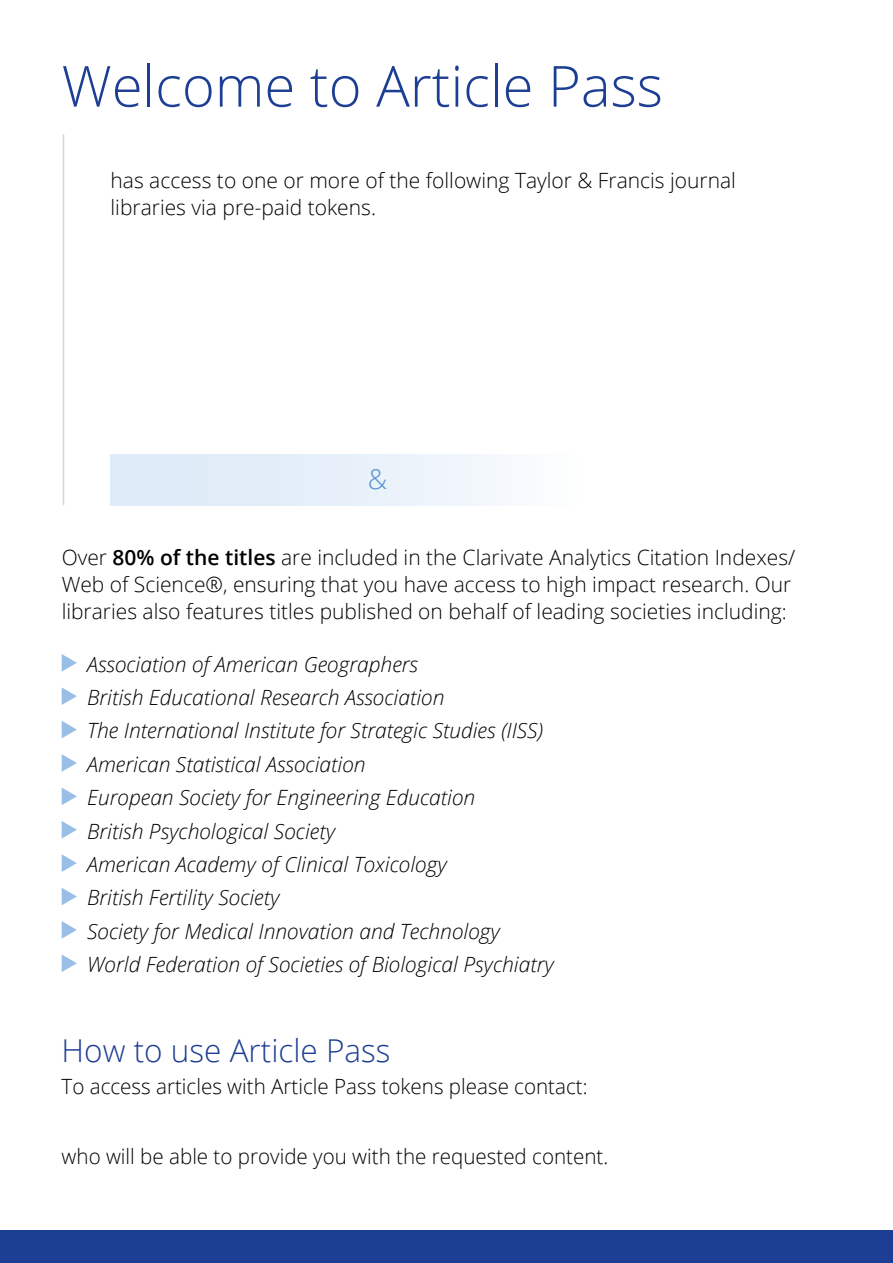
<style>
.page{position:relative;width:893px;height:1263px;background:#fff}
.page>*{position:absolute;margin:0;border:0;box-sizing:border-box;transform-origin:0 0}
.t1{font:300 56.7px "Open Sans";color:#1c3e93}
.t2{font:300 31.5px "Open Sans";color:#1c3e93}
.t3{font:300 27.15px "Open Sans";color:#5592ce}
.t4{font:300 21px/27px "Open Sans";color:#000}
.t5{font:italic 300 21px/33.5px "Open Sans";color:#000}
.s1{font-weight:600}
</style>
<div class="page">
<div style="left:0;top:1231px;width:893px;height:32px;background:#1c3e93"></div>
<svg style="left:62px;top:654px;width:15px;height:18px"></svg>
<svg style="left:62px;top:687px;width:15px;height:18px"></svg>
<svg style="left:62px;top:721px;width:15px;height:17px"></svg>
<svg style="left:62px;top:754px;width:15px;height:18px"></svg>
<svg style="left:62px;top:788px;width:15px;height:17px"></svg>
<svg style="left:62px;top:821px;width:15px;height:17px"></svg>
<svg style="left:62px;top:854px;width:15px;height:18px"></svg>
<svg style="left:62px;top:888px;width:15px;height:17px"></svg>
<svg style="left:62px;top:921px;width:15px;height:18px"></svg>
<svg style="left:62px;top:954px;width:15px;height:18px"></svg>
<hr style="left:63px;top:134px;width:1px;height:371px;background:#c9dbf1">
<div style="left:111px;top:454px;width:468px;height:51px;background:linear-gradient(to right,#dae8f7,#f9fbfd)"></div>
<h1 class="t1" style="left:62px;top:47px;width:603px">Welcome to Article Pass</h1>
<p class="t4" style="left:111px;top:167px;width:627px">has access to one or more of the following Taylor &amp; Francis journal libraries via pre-paid tokens.</p>
<p class="t3" style="left:368px;top:460px;width:21px">&amp;</p>
<p class="t4" style="left:62px;top:543px;width:735px">Over <span class="s1">80% of the titles</span> are included in the Clarivate Analytics Citation Indexes/<br>Web of Science®, ensuring that you have access to high impact research. Our libraries also features titles published on behalf of leading societies including:</p>
<p class="t5" style="left:87px;top:646px;width:468px">Association of American Geographers<br>British Educational Research Association<br>The International Institute for Strategic Studies (IISS)<br>American Statistical Association<br>European Society for Engineering Education<br>British Psychological Society<br>American Academy of Clinical Toxicology<br>British Fertility Society<br>Society for Medical Innovation and Technology World Federation of Societies of Biological Psychiatry</p>
<h2 class="t2" style="left:62px;top:1028px;width:330px">How to use Article Pass</h2>
<p class="t4" style="left:62px;top:1073px;width:527px">To access articles with Article Pass tokens please contact:</p>
<p class="t4" style="left:62px;top:1142px;width:548px">who will be able to provide you with the requested content.</p>
</div>
